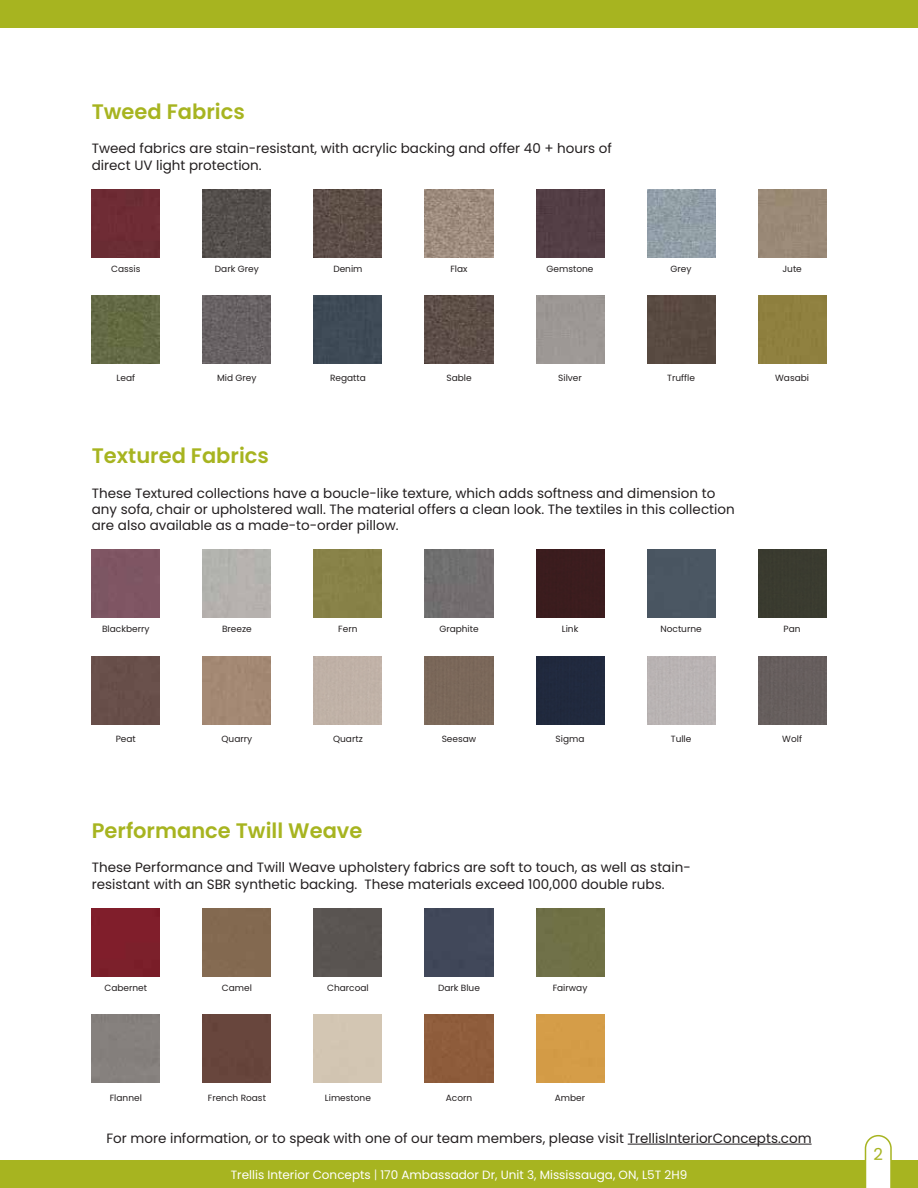
<style>
.page{position:relative;width:918px;height:1188px;background:#fff}
.page>*{position:absolute;margin:0;border:0;box-sizing:border-box;transform-origin:0 0}
.t1{font:600 21px "Poppins";color:#a7b420}
.t2{font:16.5px "Poppins";color:#a7b420}
.t3{font:13.5px/16.2px "Poppins";color:#231f20}
.t4{font:12px "Poppins";color:#fff}
.t5{font:9px "Poppins";color:#231f20}
.s1{font-weight:300}
</style>
<div class="page">
<div style="left:425px;top:1015px;width:68px;height:68px;background:#8e5c3b"></div>
<div style="left:536px;top:1015px;width:68px;height:68px;background:#d59d48"></div>
<div style="left:0;top:1161px;width:918px;height:27px;background:#a7b420"></div>
<div style="left:92px;top:189px;width:68px;height:69px;background:#6e2c35"></div>
<img style="left:203px;top:189px;width:68px;height:69px">
<img style="left:314px;top:189px;width:68px;height:69px">
<img style="left:425px;top:189px;width:68px;height:69px">
<div style="left:536px;top:189px;width:68px;height:69px;background:#533e45"></div>
<img style="left:647px;top:189px;width:68px;height:69px">
<div style="left:758px;top:189px;width:68px;height:69px;background:#9a8977"></div>
<img style="left:92px;top:296px;width:68px;height:68px">
<img style="left:203px;top:296px;width:68px;height:68px">
<div style="left:314px;top:296px;width:68px;height:68px;background:#3e4a56"></div>
<img style="left:425px;top:296px;width:68px;height:68px">
<div style="left:647px;top:296px;width:68px;height:68px;background:#584a41"></div>
<div style="left:758px;top:296px;width:68px;height:68px;background:#908140"></div>
<hr style="left:628px;top:1144px;width:184px;height:1px;background:#231f20">
<div style="left:92px;top:550px;width:68px;height:68px;background:#7f5563"></div>
<div style="left:314px;top:550px;width:68px;height:68px;background:#878147"></div>
<div style="left:425px;top:550px;width:68px;height:68px;background:#726e6f"></div>
<div style="left:536px;top:550px;width:68px;height:68px;background:#3b1c1e"></div>
<div style="left:647px;top:550px;width:68px;height:68px;background:#4b5763"></div>
<div style="left:758px;top:550px;width:68px;height:68px;background:#3a3b2f"></div>
<div style="left:92px;top:656px;width:68px;height:68px;background:#684f4a"></div>
<div style="left:425px;top:656px;width:68px;height:68px;background:#7b685a"></div>
<div style="left:536px;top:656px;width:68px;height:68px;background:#20293d"></div>
<div style="left:647px;top:656px;width:68px;height:68px;background:#b9b4b4"></div>
<div style="left:758px;top:656px;width:68px;height:68px;background:#665f5e"></div>
<svg style="left:864px;top:1134px;width:28px;height:54px"></svg>
<div style="left:0;top:0;width:918px;height:27px;background:#a7b420"></div>
<div style="left:92px;top:909px;width:68px;height:68px;background:#801e2b"></div>
<div style="left:203px;top:909px;width:68px;height:68px;background:#836950"></div>
<div style="left:314px;top:909px;width:68px;height:68px;background:#595451"></div>
<div style="left:536px;top:909px;width:68px;height:68px;background:#707145"></div>
<div style="left:203px;top:1015px;width:68px;height:68px;background:#68463d"></div>
<div style="left:425px;top:909px;width:68px;height:68px;background:#41485a"></div>
<h1 class="t1" style="left:92px;top:100px;width:155px">Tweed Fabrics</h1>
<p class="t3" style="left:92px;top:141px;width:522px">Tweed fabrics are stain-resistant, with acrylic backing and offer 40 + hours of direct UV light protection.</p>
<p class="t5" style="left:111px;top:263px;width:31px">Cassis</p>
<p class="t5" style="left:215px;top:263px;width:45px">Dark Grey</p>
<p class="t5" style="left:333px;top:263px;width:31px">Denim</p>
<p class="t5" style="left:450px;top:263px;width:19px">Flax</p>
<p class="t5" style="left:547px;top:263px;width:48px">Gemstone</p>
<p class="t5" style="left:671px;top:263px;width:23px">Grey</p>
<p class="t5" style="left:782px;top:263px;width:21px">Jute</p>
<p class="t5" style="left:117px;top:373px;width:20px">Leaf</p>
<p class="t5" style="left:217px;top:373px;width:41px">Mid Grey</p>
<p class="t5" style="left:330px;top:373px;width:37px">Regatta</p>
<p class="t5" style="left:446px;top:373px;width:27px">Sable</p>
<p class="t5" style="left:558px;top:373px;width:25px">Silver</p>
<p class="t5" style="left:667px;top:373px;width:29px">Truffle</p>
<p class="t5" style="left:775px;top:373px;width:35px">Wasabi</p>
<h1 class="t1" style="left:92px;top:444px;width:179px">Textured Fabrics</h1>
<p class="t3" style="left:92px;top:485px;width:644px">These Textured collections have a boucle-like texture, which adds softness and dimension to any sofa, chair or upholstered wall. The material offers a clean look. The textiles in this collection are also available as a made-to-order pillow.</p>
<p class="t5" style="left:102px;top:624px;width:49px">Blackberry</p>
<p class="t5" style="left:222px;top:624px;width:31px">Breeze</p>
<p class="t5" style="left:338px;top:624px;width:21px">Fern</p>
<p class="t5" style="left:439px;top:624px;width:41px">Graphite</p>
<p class="t5" style="left:562px;top:624px;width:18px">Link</p>
<p class="t5" style="left:660px;top:624px;width:43px">Nocturne</p>
<p class="t5" style="left:784px;top:624px;width:19px">Pan</p>
<p class="t5" style="left:116px;top:734px;width:22px">Peat</p>
<p class="t5" style="left:222px;top:734px;width:32px">Quarry</p>
<p class="t5" style="left:333px;top:734px;width:31px">Quartz</p>
<p class="t5" style="left:442px;top:734px;width:36px">Seesaw</p>
<p class="t5" style="left:556px;top:734px;width:30px">Sigma</p>
<p class="t5" style="left:671px;top:734px;width:22px">Tulle</p>
<p class="t5" style="left:782px;top:734px;width:21px">Wolf</p>
<h1 class="t1" style="left:92px;top:819px;width:272px">Performance Twill Weave</h1>
<p class="t3" style="left:92px;top:860px;width:600px">These Performance and Twill Weave upholstery fabrics are soft to touch, as well as stain&shy;resistant with an SBR synthetic backing. These materials exceed 100,000 double rubs.</p>
<p class="t5" style="left:104px;top:983px;width:44px">Cabernet</p>
<p class="t5" style="left:222px;top:983px;width:32px">Camel</p>
<p class="t5" style="left:327px;top:983px;width:43px">Charcoal</p>
<p class="t5" style="left:438px;top:983px;width:43px">Dark Blue</p>
<p class="t5" style="left:553px;top:983px;width:36px">Fairway</p>
<p class="t5" style="left:110px;top:1092px;width:34px">Flannel</p>
<p class="t5" style="left:208px;top:1092px;width:60px">French Roast</p>
<p class="t5" style="left:325px;top:1092px;width:48px">Limestone</p>
<p class="t5" style="left:446px;top:1092px;width:28px">Acorn</p>
<p class="t5" style="left:555px;top:1092px;width:32px">Amber</p>
<p class="t3" style="left:106px;top:1130px;width:707px">For more information, or to speak with one of our team members, please visit TrellisInteriorConcepts.com</p>
<p class="t4" style="left:231px;top:1168px;width:458px">Trellis Interior Concepts <span class="s1">|</span> 170 Ambassador Dr, Unit 3, Mississauga, ON, L5T 2H9</p>
<p class="t2" style="left:874px;top:1145px;width:11px">2</p>
</div>
